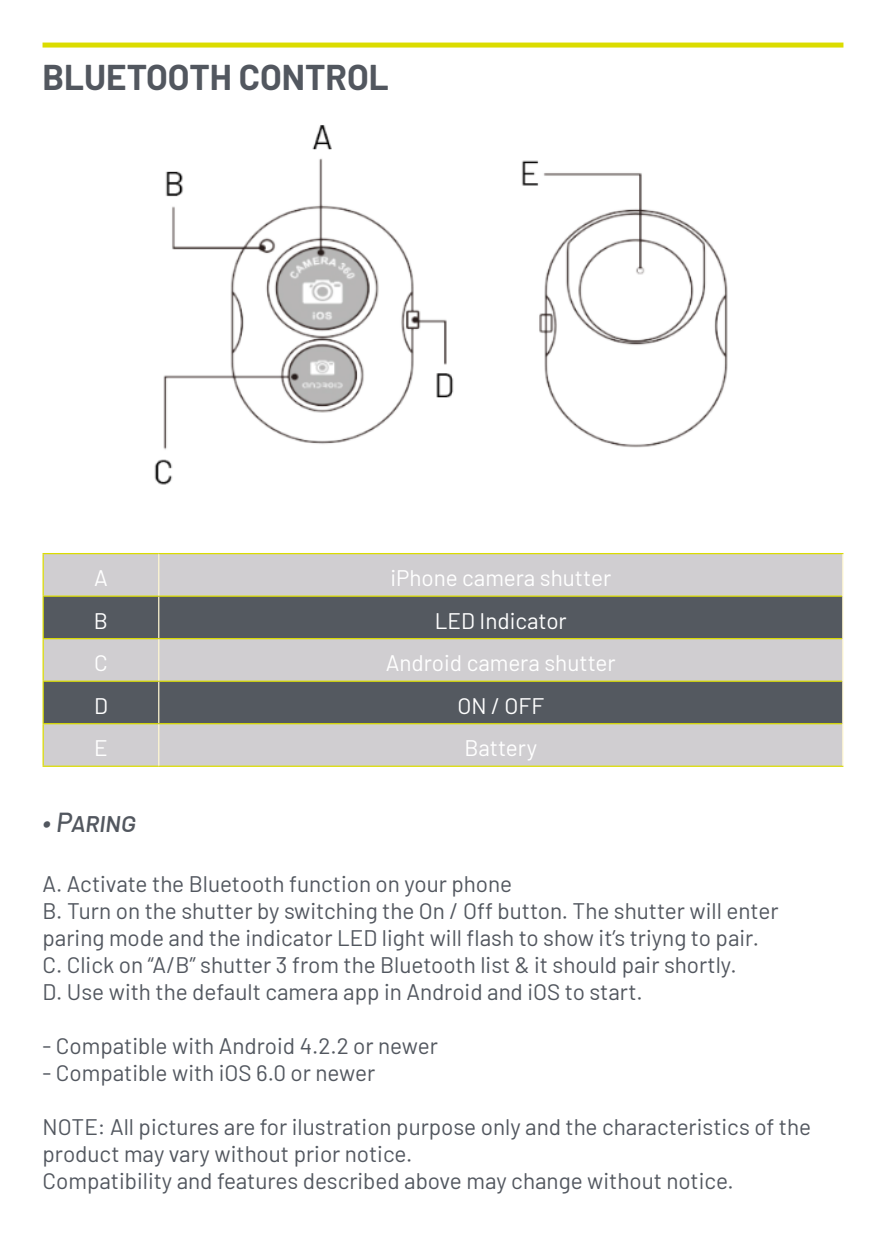
<style>
.page{position:relative;width:886px;height:1241px;background:#fff}
.page>*{position:absolute;margin:0;border:0;box-sizing:border-box;transform-origin:0 0}
.Titulos{font:700 35px "Barlow";color:#52575f}
.Subtitulo{font:italic 500 27.5px "Barlow";color:#52575f}
.Contenido{font:22.5px/27px "Barlow";color:#52575f}
.Contenido-2{font:22.5px "Barlow";color:#fff}
</style>
<div class="page">
<div style="left:43px;top:43px;width:800px;height:5px;background:#dbdc00"></div>
<img style="left:154px;top:125px;width:574px;height:360px">
<div style="left:44px;top:554px;width:798px;height:211px;background:#d0ced1"></div>
<svg style="left:44px;top:596px;width:798px;height:127px;background:#7e8183"></svg>
<hr style="left:43px;top:553px;width:116px;height:1px;background:#dbdc00">
<hr style="left:43px;top:554px;width:1px;height:41px;background:#dbdc00">
<hr style="left:159px;top:553px;width:684px;height:1px;background:#dbdc00">
<hr style="left:43px;top:595px;width:116px;height:1px;background:#dbdc00">
<hr style="left:43px;top:596px;width:1px;height:42px;background:#dbdc00">
<hr style="left:159px;top:595px;width:683px;height:1px;background:#dbdc00">
<hr style="left:43px;top:638px;width:116px;height:1px;background:#dbdc00">
<hr style="left:43px;top:639px;width:1px;height:41px;background:#dbdc00">
<hr style="left:159px;top:638px;width:683px;height:1px;background:#dbdc00">
<hr style="left:43px;top:680px;width:116px;height:1px;background:#dbdc00">
<hr style="left:43px;top:681px;width:1px;height:42px;background:#dbdc00">
<hr style="left:159px;top:680px;width:683px;height:1px;background:#dbdc00">
<hr style="left:43px;top:723px;width:116px;height:1px;background:#dbdc00">
<hr style="left:43px;top:724px;width:1px;height:41px;background:#dbdc00">
<hr style="left:159px;top:723px;width:683px;height:1px;background:#dbdc00">
<hr style="left:43px;top:765px;width:116px;height:1px;background:#dbdc00">
<hr style="left:159px;top:765px;width:684px;height:1px;background:#dbdc00">
<hr style="left:158px;top:554px;width:1px;height:41px;background:#fff7d2">
<hr style="left:842px;top:554px;width:1px;height:42px;background:#fff7d2">
<hr style="left:158px;top:596px;width:1px;height:42px;background:#fff7d2">
<hr style="left:842px;top:596px;width:1px;height:42px;background:#fff7d2">
<hr style="left:158px;top:639px;width:1px;height:41px;background:#fff7d2">
<hr style="left:842px;top:638px;width:1px;height:43px;background:#fff7d2">
<hr style="left:158px;top:681px;width:1px;height:42px;background:#fff7d2">
<hr style="left:842px;top:681px;width:1px;height:42px;background:#fff7d2">
<hr style="left:158px;top:724px;width:1px;height:41px;background:#fff7d2">
<hr style="left:842px;top:723px;width:1px;height:42px;background:#fff7d2">
<p class="Titulos" style="left:43px;top:51px;width:348px">BLUETOOTH CONTROL</p>
<p class="Contenido-2" style="left:94px;top:561px;width:15px">A</p>
<p class="Contenido-2" style="left:390px;top:561px;width:222px">iPhone camera shutter</p>
<p class="Contenido-2" style="left:94px;top:604px;width:16px">B</p>
<p class="Contenido-2" style="left:435px;top:604px;width:134px">LED Indicator</p>
<p class="Contenido-2" style="left:94px;top:646px;width:15px">C</p>
<p class="Contenido-2" style="left:386px;top:646px;width:231px">Android camera shutter</p>
<p class="Contenido-2" style="left:94px;top:689px;width:15px">D</p>
<p class="Contenido-2" style="left:457px;top:689px;width:88px">ON / OFF</p>
<p class="Contenido-2" style="left:94px;top:731px;width:15px">E</p>
<p class="Contenido-2" style="left:464px;top:731px;width:74px">Battery</p>
<p class="Subtitulo" style="left:43px;top:801px;width:95px">• Paring</p>
<p class="Contenido" style="left:43px;top:868px;width:471px">A. Activate the Bluetooth function on your phone</p>
<p class="Contenido" style="left:43px;top:895px;width:737px">B. Turn on the shutter by switching the On / Off button. The shutter will enter paring mode and the indicator LED light will flash to show it’s triyng to pair.</p>
<p class="Contenido" style="left:43px;top:949px;width:695px">C. Click on “A/B” shutter 3 from the Bluetooth list &amp; it should pair shortly.</p>
<p class="Contenido" style="left:43px;top:976px;width:602px">D. Use with the default camera app in Android and iOS to start.</p>
<p class="Contenido" style="left:43px;top:1030px;width:397px">- Compatible with Android 4.2.2 or newer</p>
<p class="Contenido" style="left:43px;top:1057px;width:334px">- Compatible with iOS 6.0 or newer</p>
<p class="Contenido" style="left:43px;top:1111px;width:770px">NOTE: All pictures are for ilustration purpose only and the characteristics of the product may vary without prior notice.</p>
<p class="Contenido" style="left:43px;top:1165px;width:693px">Compatibility and features described above may change without notice.</p>
</div>
